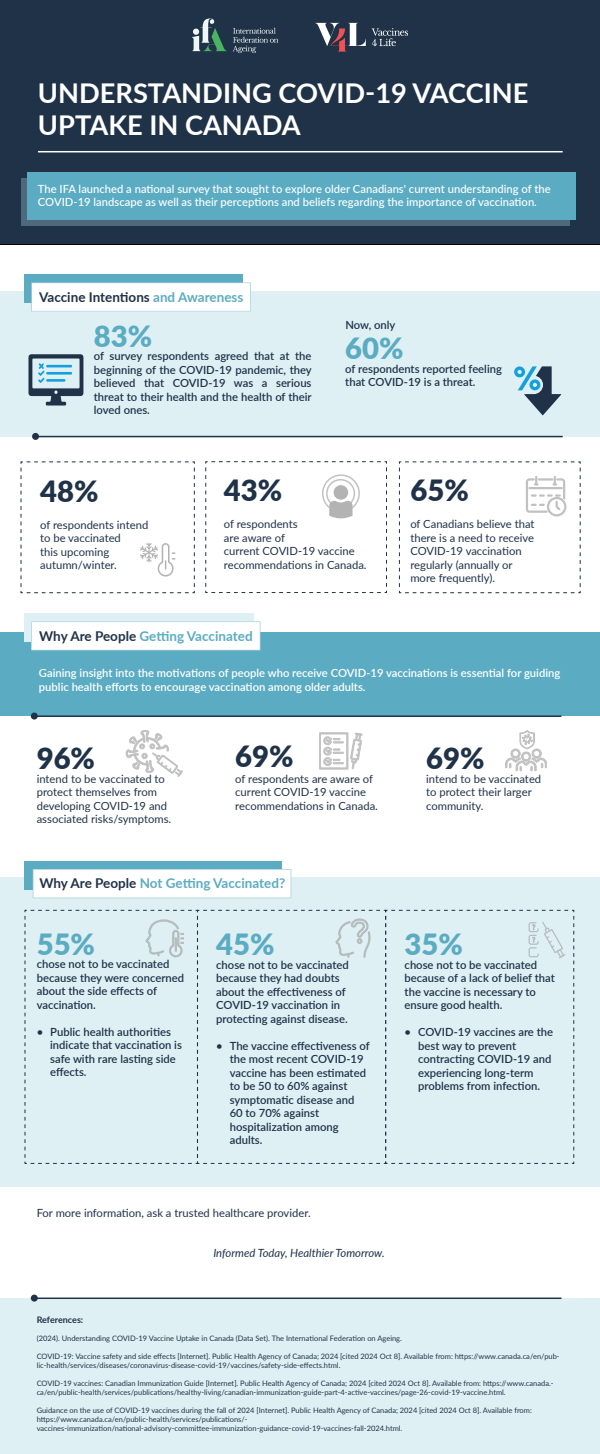
<style>
.page{position:relative;width:600px;height:1454px;background:#fff}
.page>*{position:absolute;margin:0;border:0;box-sizing:border-box;transform-origin:0 0}
.t1{font:900 29.25px "Lato";color:#1f3248}
.t2{font:900 29.25px "Lato";color:#5bacc3}
.t3{font:700 27.22px/32.7px "Lato";color:#fff}
.t4{font:700 13.5px "Lato";color:#5bacc3}
.t5{font:700 13.5px "Lato";color:#203248}
.t6{font:600 11.25px/13.5px "Lato";color:#1f3248}
.t7{font:11.25px/13.5px "Lato";color:#1f3248}
.t8{font:500 11.25px/13.5px "Lato";color:#fff}
.t9{font:600 11.25px/13.5px "Lato";color:#fff}
.t10{font:italic 11.25px "Lato";color:#1f3248}
.t11{font:700 9px "Lato";letter-spacing:-.005em;color:#203248}
.t12{font:7.5px/9px "Lato";color:#203248}
.s1{color:#5bacc3}
.s2{color:#203248}
</style>
<div class="page">
<div style="left:0;top:1298px;width:599px;height:156px;background:#dff0f4"></div>
<div style="left:0;top:0;width:600px;height:245px;background:#203248"></div>
<hr style="left:0;top:244px;width:600px;height:1px;background:#000">
<svg style="left:233px;top:28px;width:45px;height:25px"></svg>
<svg style="left:192px;top:18px;width:35px;height:33px"></svg>
<svg style="left:315px;top:23px;width:51px;height:29px"></svg>
<svg style="left:372px;top:28px;width:36px;height:18px"></svg>
<hr style="left:38px;top:151px;width:525px;height:1px;background:#fff">
<div style="left:21px;top:178px;width:548px;height:48px;background:#4e697b"></div>
<div style="left:27px;top:172px;width:549px;height:48px;background:#5bacc3"></div>
<div style="left:0;top:291px;width:600px;height:146px;background:#dff0f4"></div>
<div style="left:24px;top:275px;width:219px;height:28px;background:#5bacc3"></div>
<svg style="left:31px;top:282px;width:220px;height:30px;background:#f7fbfc"></svg>
<svg style="left:28px;top:354px;width:55px;height:51px"></svg>
<svg style="left:514px;top:366px;width:47px;height:49px"></svg>
<hr style="left:38px;top:436px;width:525px;height:1px;background:#203248">
<div style="left:32px;top:433px;width:7px;height:7px;background:#203248;border-radius:50%"></div>
<div style="left:0;top:877px;width:600px;height:310px;background:#dff0f4"></div>
<div style="left:24px;top:861px;width:258px;height:28px;background:#5bacc3"></div>
<svg style="left:33px;top:869px;width:258px;height:29px;background:#fafcfd"></svg>
<div style="left:0;top:633px;width:600px;height:83px;background:#5bacc3"></div>
<div style="left:24px;top:613px;width:230px;height:29px;background:#dff0f4"></div>
<svg style="left:31px;top:621px;width:229px;height:29px;background:#fbfdfd"></svg>
<hr style="left:37px;top:715px;width:524px;height:2px;background:#203248">
<div style="left:31px;top:712px;width:7px;height:7px;background:#203248;border-radius:50%"></div>
<hr style="left:37px;top:1297px;width:524px;height:2px;background:#203248">
<div style="left:31px;top:1294px;width:7px;height:7px;background:#203248;border-radius:50%"></div>
<svg style="left:24px;top:909px;width:551px;height:255px"></svg>
<svg style="left:126px;top:730px;width:57px;height:47px"></svg>
<svg style="left:505px;top:730px;width:42px;height:41px"></svg>
<svg style="left:319px;top:732px;width:43px;height:37px"></svg>
<svg style="left:399px;top:461px;width:182px;height:132px"></svg>
<svg style="left:205px;top:461px;width:182px;height:132px"></svg>
<svg style="left:20px;top:461px;width:175px;height:132px"></svg>
<h2 class="t3" style="left:38px;top:75px;width:492px">UNDERSTANDING COVID-19 VACCINE<br>UPTAKE IN CANADA</h2>
<h3 class="t8" style="left:38px;top:182px;width:514px">The IFA launched a national survey that sought to explore older Canadians' current understanding of the<br>COVID-19 landscape as well as their perceptions and beliefs regarding the importance of vaccination.</h3>
<h3 class="t5" style="left:39px;top:287px;width:206px">Vaccine Intentions <span class="s1">and Awareness</span></h3>
<h1 class="t2" style="left:94px;top:314px;width:60px">83%</h1>
<h3 class="t6" style="left:94px;top:349px;width:219px;text-align:justify">of survey respondents agreed that at the beginning of the COVID-19 pandemic, they believed that COVID-19 was a serious threat to their health and the health of their loved ones.</h3>
<h3 class="t6" style="left:345px;top:318px;width:52px">Now, only</h3>
<h1 class="t2" style="left:345px;top:327px;width:60px">60%</h1>
<h3 class="t6" style="left:345px;top:362px;width:158px">of respondents reported feeling that COVID-19 is a threat.</h3>
<h1 class="t1" style="left:40px;top:469px;width:60px">48%</h1>
<h3 class="t7" style="left:40px;top:518px;width:110px">of respondents intend to be vaccinated<br>this upcoming autumn/winter.</h3>
<h1 class="t1" style="left:224px;top:469px;width:60px">43%</h1>
<h3 class="t7" style="left:224px;top:517px;width:144px">of respondents<br>are aware of<br>current COVID-19 vaccine recommendations in Canada.</h3>
<h1 class="t1" style="left:410px;top:469px;width:60px">65%</h1>
<h3 class="t7" style="left:410px;top:517px;width:126px">of Canadians believe that there is a need to receive<br>COVID-19 vaccination regularly (annually or more frequently).</h3>
<h3 class="t4" style="left:39px;top:626px;width:215px"><span class="s2">Why Are People</span> Getting Vaccinated</h3>
<h3 class="t9" style="left:39px;top:666px;width:523px">Gaining insight into the motivations of people who receive COVID-19 vaccinations is essential for guiding public health efforts to encourage vaccination among older adults.</h3>
<h1 class="t1" style="left:37px;top:737px;width:60px">96%</h1>
<h3 class="t7" style="left:37px;top:771px;width:136px">intend to be vaccinated to protect themselves from developing COVID-19 and associated risks/symptoms.</h3>
<h1 class="t1" style="left:235px;top:734px;width:60px">69%</h1>
<h3 class="t7" style="left:235px;top:771px;width:144px">of respondents are aware of current COVID-19 vaccine recommendations in Canada.</h3>
<h3 class="t4" style="left:39px;top:873px;width:247px"><span class="s2">Why Are People</span> Not Getting Vaccinated?</h3>
<h1 class="t2" style="left:37px;top:922px;width:60px">55%</h1>
<h3 class="t6" style="left:37px;top:957px;width:149px">chose not to be vaccinated because they were concerned about the side effects of vaccination.</h3>
<h3 class="t6" style="left:50px;top:1024px;width:133px;text-indent:-14px">• Public health authorities indicate that vaccination is safe with rare lasting side effects.</h3>
<h1 class="t2" style="left:216px;top:922px;width:60px">45%</h1>
<h3 class="t6" style="left:216px;top:957px;width:134px">chose not to be vaccinated because they had doubts about the effectiveness of<br>COVID-19 vaccination in protecting against disease.</h3>
<h3 class="t6" style="left:230px;top:1038px;width:142px;text-indent:-14px">• The vaccine effectiveness of the most recent COVID-19 vaccine has been estimated to be 50 to 60% against symptomatic disease and<br>60 to 70% against hospitalization among adults.</h3>
<h1 class="t1" style="left:426px;top:736px;width:60px">69%</h1>
<h3 class="t7" style="left:426px;top:771px;width:117px">intend to be vaccinated to protect their larger community.</h3>
<h1 class="t2" style="left:405px;top:922px;width:60px">35%</h1>
<h3 class="t6" style="left:405px;top:957px;width:152px">chose not to be vaccinated because of a lack of belief that the vaccine is necessary to ensure good health.</h3>
<h3 class="t6" style="left:418px;top:1025px;width:137px;text-indent:-14px">• COVID-19 vaccines are the best way to prevent contracting COVID-19 and experiencing long-term problems from infection.</h3>
<h3 class="t7" style="left:37px;top:1205px;width:275px">For more information, ask a trusted healthcare provider.</h3>
<h3 class="t10" style="left:213px;top:1245px;width:173px">Informed Today, Healthier Tomorrow.</h3>
<p class="t11" style="left:37px;top:1313px;width:48px">References:</p>
<p class="t12" style="left:37px;top:1333px;width:367px">(2024). Understanding COVID-19 Vaccine Uptake in Canada (Data Set). The International Federation on Ageing.</p>
<p class="t12" style="left:37px;top:1351px;width:525px">COVID-19: Vaccine safety and side effects [Internet]. Public Health Agency of Canada; 2024 [cited 2024 Oct 8]. Available from: https://www.canada.ca/en/pub&shy;lic-health/services/diseases/coronavirus-disease-covid-19/vaccines/safety-side-effects.html.</p>
<p class="t12" style="left:37px;top:1378px;width:518px">COVID-19 vaccines: Canadian Immunization Guide [Internet]. Public Health Agency of Canada; 2024 [cited 2024 Oct 8]. Available from: https://www.canada.- ca/en/public-health/services/publications/healthy-living/canadian-immunization-guide-part-4-active-vaccines/page-26-covid-19-vaccine.html.</p>
<p class="t12" style="left:37px;top:1405px;width:497px">Guidance on the use of COVID-19 vaccines during the fall of 2024 [Internet]. Public Health Agency of Canada; 2024 [cited 2024 Oct 8]. Available from: https://www.canada.ca/en/public-health/services/publications/- vaccines-immunization/national-advisory-committee-immunization-guidance-covid-19-vaccines-fall-2024.html.</p>
</div>
